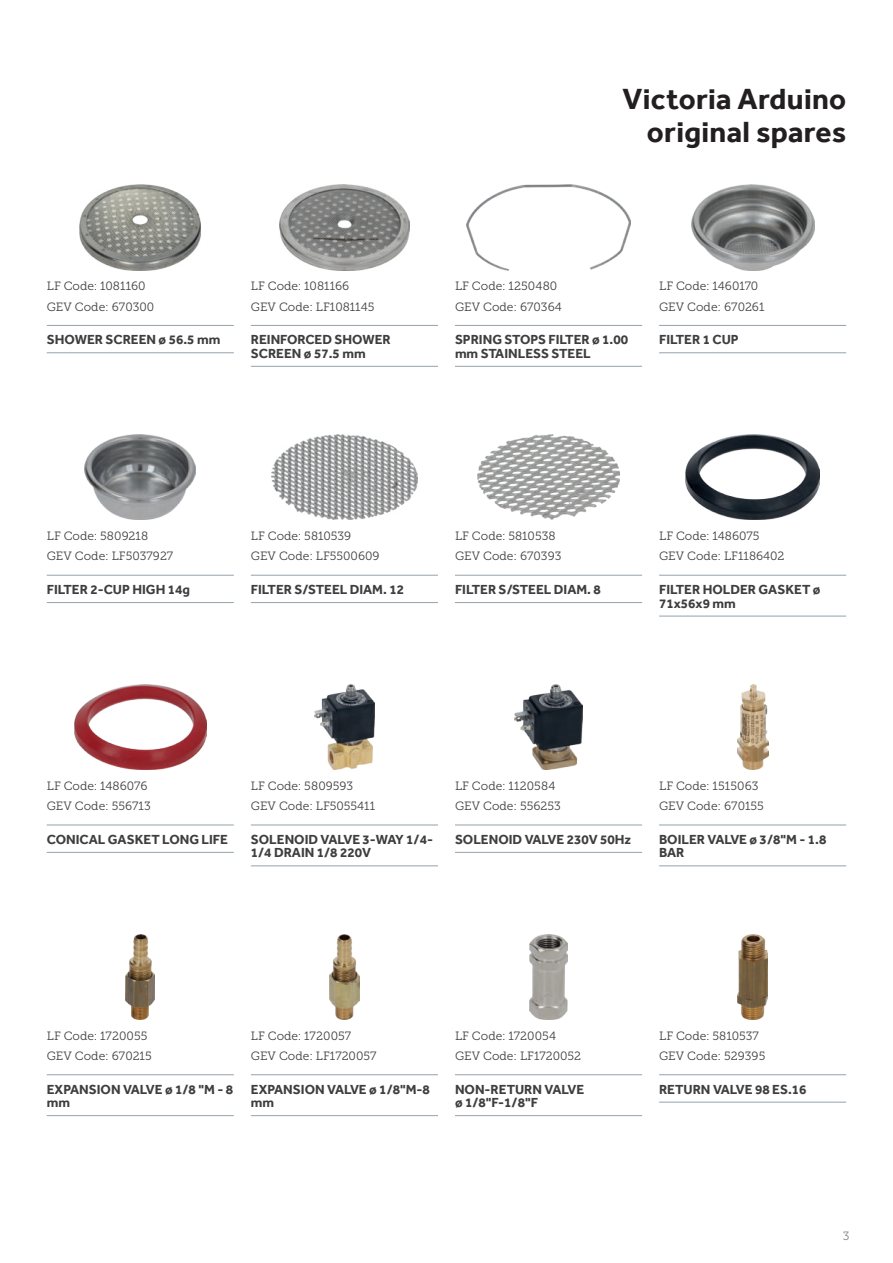
<style>
.page{position:relative;width:893px;height:1263px;background:#fff}
.page>*{position:absolute;margin:0;border:0;box-sizing:border-box;transform-origin:0 0}
.t1{font:700 30px/33px "Effra";letter-spacing:.01em;color:#231f20;text-align:right}
.t2{font:700 13.5px/13.5px "Effra";color:#3e3e3f}
.t3{font:12px/20.2px "Museo Slab 300";color:#3e3e3f}
.t4{font:12px "Museo Slab 300";color:#808285}
</style>
<div class="page">
<svg style="left:46px;top:704px;width:568px;height:413px"></svg>
<hr style="left:47px;top:325px;width:187px;height:1px;background:#94a2aa">
<hr style="left:47px;top:352px;width:187px;height:1px;background:#94a2aa">
<img style="left:80px;top:185px;width:121px;height:85px">
<hr style="left:251px;top:325px;width:187px;height:1px;background:#94a2aa">
<hr style="left:251px;top:366px;width:187px;height:1px;background:#94a2aa">
<img style="left:279px;top:185px;width:130px;height:85px">
<hr style="left:455px;top:325px;width:187px;height:1px;background:#94a2aa">
<hr style="left:455px;top:366px;width:187px;height:1px;background:#94a2aa">
<img style="left:467px;top:185px;width:163px;height:85px">
<hr style="left:659px;top:325px;width:187px;height:1px;background:#94a2aa">
<hr style="left:659px;top:352px;width:187px;height:1px;background:#94a2aa">
<img style="left:691px;top:185px;width:123px;height:85px">
<hr style="left:47px;top:575px;width:187px;height:1px;background:#94a2aa">
<hr style="left:47px;top:602px;width:187px;height:1px;background:#94a2aa">
<img style="left:85px;top:435px;width:111px;height:85px">
<hr style="left:251px;top:575px;width:187px;height:1px;background:#94a2aa">
<hr style="left:251px;top:602px;width:187px;height:1px;background:#94a2aa">
<img style="left:272px;top:435px;width:145px;height:85px">
<hr style="left:455px;top:575px;width:187px;height:1px;background:#94a2aa">
<hr style="left:455px;top:602px;width:187px;height:1px;background:#94a2aa">
<img style="left:477px;top:435px;width:143px;height:85px">
<hr style="left:659px;top:575px;width:187px;height:1px;background:#94a2aa">
<hr style="left:659px;top:616px;width:187px;height:1px;background:#94a2aa">
<img style="left:685px;top:435px;width:135px;height:85px">
<hr style="left:47px;top:825px;width:187px;height:1px;background:#94a2aa">
<hr style="left:47px;top:852px;width:187px;height:1px;background:#94a2aa">
<img style="left:74px;top:684px;width:133px;height:86px">
<hr style="left:251px;top:825px;width:187px;height:1px;background:#94a2aa">
<hr style="left:251px;top:865px;width:187px;height:1px;background:#94a2aa">
<img style="left:314px;top:684px;width:61px;height:86px">
<hr style="left:455px;top:825px;width:187px;height:1px;background:#94a2aa">
<hr style="left:455px;top:852px;width:187px;height:1px;background:#94a2aa">
<img style="left:515px;top:684px;width:67px;height:86px">
<hr style="left:659px;top:825px;width:187px;height:1px;background:#94a2aa">
<hr style="left:659px;top:865px;width:187px;height:1px;background:#94a2aa">
<img style="left:737px;top:684px;width:31px;height:86px">
<hr style="left:47px;top:1074px;width:187px;height:1px;background:#94a2aa">
<hr style="left:47px;top:1115px;width:187px;height:1px;background:#94a2aa">
<img style="left:126px;top:934px;width:29px;height:85px">
<hr style="left:251px;top:1074px;width:187px;height:1px;background:#94a2aa">
<hr style="left:251px;top:1115px;width:187px;height:1px;background:#94a2aa">
<img style="left:329px;top:934px;width:30px;height:85px">
<hr style="left:455px;top:1074px;width:187px;height:1px;background:#94a2aa">
<hr style="left:455px;top:1115px;width:187px;height:1px;background:#94a2aa">
<img style="left:529px;top:934px;width:39px;height:85px">
<hr style="left:659px;top:1074px;width:187px;height:1px;background:#94a2aa">
<hr style="left:659px;top:1102px;width:187px;height:1px;background:#94a2aa">
<img style="left:738px;top:934px;width:29px;height:85px">
<p class="t3" style="left:47px;top:276px;width:109px">LF Code: 1081160<br>GEV Code: 670300</p>
<p class="t2" style="left:47px;top:333px;width:175px">SHOWER SCREEN ø 56.5 mm</p>
<p class="t3" style="left:251px;top:276px;width:125px">LF Code: 1081166<br>GEV Code: LF1081145</p>
<p class="t2" style="left:251px;top:333px;width:141px">REINFORCED SHOWER<br>SCREEN ø 57.5 mm</p>
<h1 class="t1" style="left:623px;top:82px;width:225px">Victoria Arduino original spares</h1>
<p class="t3" style="left:455px;top:276px;width:108px">LF Code: 1250480<br>GEV Code: 670364</p>
<p class="t2" style="left:455px;top:333px;width:175px">SPRING STOPS FILTER ø 1.00 mm STAINLESS STEEL</p>
<p class="t3" style="left:659px;top:276px;width:107px">LF Code: 1460170<br>GEV Code: 670261</p>
<p class="t2" style="left:659px;top:333px;width:81px">FILTER 1 CUP</p>
<p class="t3" style="left:47px;top:526px;width:128px">LF Code: 5809218<br>GEV Code: LF5037927</p>
<p class="t2" style="left:47px;top:583px;width:145px">FILTER 2-CUP HIGH 14g</p>
<p class="t3" style="left:251px;top:526px;width:130px">LF Code: 5810539<br>GEV Code: LF5500609</p>
<p class="t2" style="left:251px;top:583px;width:155px">FILTER S/STEEL DIAM. 12</p>
<p class="t3" style="left:455px;top:526px;width:108px">LF Code: 5810538<br>GEV Code: 670393</p>
<p class="t2" style="left:455px;top:583px;width:147px">FILTER S/STEEL DIAM. 8</p>
<p class="t3" style="left:659px;top:526px;width:127px">LF Code: 1486075<br>GEV Code: LF1186402</p>
<p class="t2" style="left:659px;top:583px;width:163px">FILTER HOLDER GASKET ø<br>71x56x9 mm</p>
<p class="t3" style="left:47px;top:776px;width:106px">LF Code: 1486076<br>GEV Code: 556713</p>
<p class="t2" style="left:47px;top:832px;width:183px">CONICAL GASKET LONG LIFE</p>
<p class="t3" style="left:251px;top:776px;width:126px">LF Code: 5809593<br>GEV Code: LF5055411</p>
<p class="t2" style="left:251px;top:832px;width:184px">SOLENOID VALVE 3-WAY 1/4-<br>1/4 DRAIN 1/8 220V</p>
<p class="t3" style="left:455px;top:776px;width:107px">LF Code: 1120584<br>GEV Code: 556253</p>
<p class="t2" style="left:455px;top:832px;width:178px">SOLENOID VALVE 230V 50Hz</p>
<p class="t3" style="left:659px;top:776px;width:106px">LF Code: 1515063<br>GEV Code: 670155</p>
<p class="t2" style="left:659px;top:832px;width:169px">BOILER VALVE ø 3/8"M - 1.8<br>BAR</p>
<p class="t3" style="left:47px;top:1025px;width:106px">LF Code: 1720055<br>GEV Code: 670215</p>
<p class="t2" style="left:47px;top:1082px;width:188px">EXPANSION VALVE ø 1/8 "M - 8 mm</p>
<p class="t3" style="left:251px;top:1025px;width:127px">LF Code: 1720057<br>GEV Code: LF1720057</p>
<p class="t2" style="left:251px;top:1082px;width:181px">EXPANSION VALVE ø 1/8"M-8 mm</p>
<p class="t3" style="left:455px;top:1025px;width:128px">LF Code: 1720054<br>GEV Code: LF1720052</p>
<p class="t2" style="left:455px;top:1082px;width:131px">NON-RETURN VALVE ø 1/8"F-1/8"F</p>
<p class="t3" style="left:659px;top:1025px;width:108px">LF Code: 5810537<br>GEV Code: 529395</p>
<p class="t2" style="left:659px;top:1082px;width:149px">RETURN VALVE 98 ES.16</p>
<p class="t4" style="left:843px;top:1229px;width:8px">3</p>
</div>
